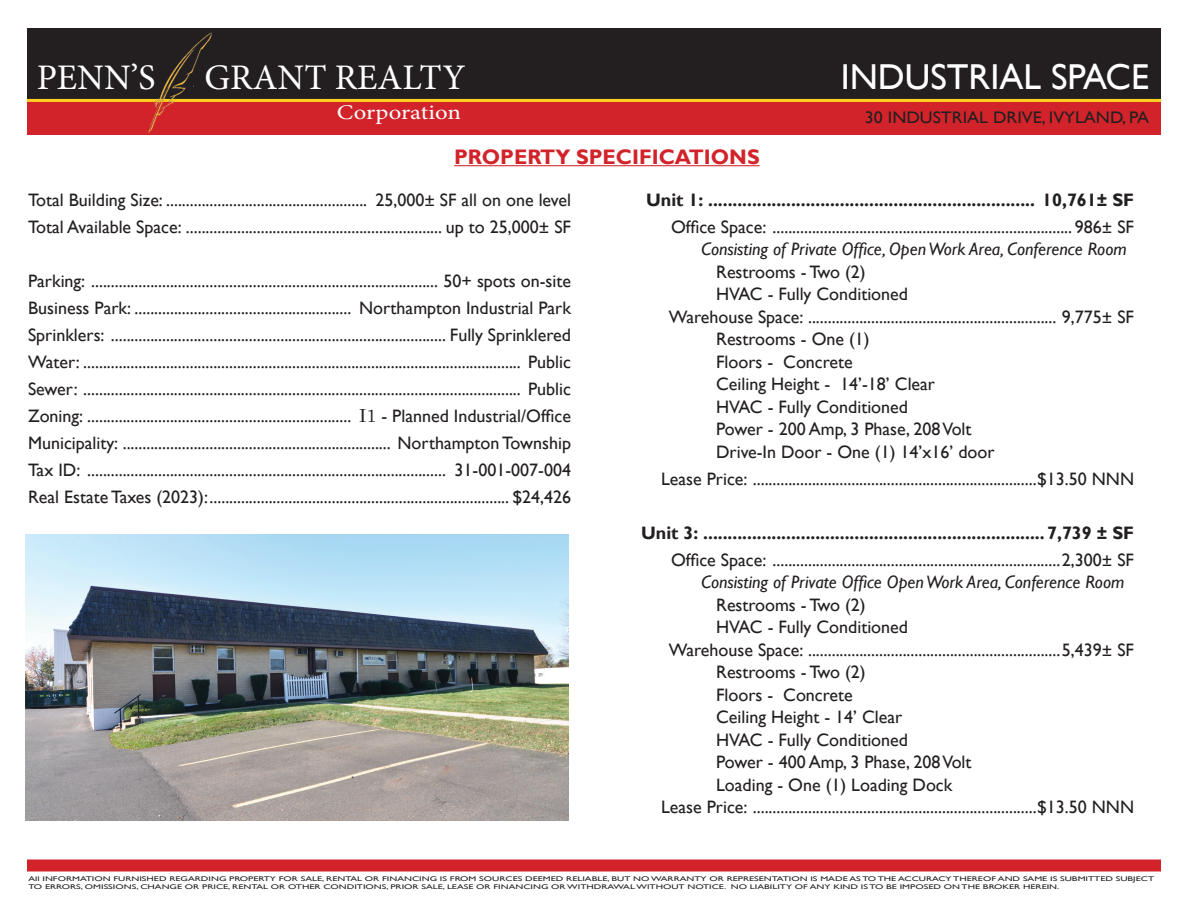
<style>
.page{position:relative;width:1188px;height:918px;background:#fff}
.page>*{position:absolute;margin:0;border:0;box-sizing:border-box;transform-origin:0 0}
.t1{font:36px "Minion Pro";color:#fff}
.t2{font:36px "Gill Sans";color:#fff}
.t3{font:700 21px "Gill Sans";color:#d3232a}
.t4{font:21px "Minion Pro";color:#fff;scale:1.18 1}
.t5{font:18px/27px "Gill Sans";color:#231f20}
.t6{font:700 18px "Gill Sans";color:#231f20}
.t7{font:italic 18px "Gill Sans";color:#231f20}
.t8{font:16.8px "Gill Sans";color:#231f20;scale:1.08 1}
.t9{font:6.75px/8.1px "Gill Sans";color:#231f20;scale:1.5 1}
.s1{font-family:"Century"}
</style>
<div class="page">
<div style="left:27px;top:28px;width:1134px;height:72px;background:#231f20"></div>
<div style="left:27px;top:101px;width:1134px;height:33px;background:#d3232a"></div>
<hr style="left:27px;top:99px;width:1134px;height:3px;background:#fdcf1e">
<img style="left:140px;top:32px;width:76px;height:102px">
<div style="left:27px;top:860px;width:1134px;height:12px;background:#d3232a"></div>
<hr style="left:454px;top:165px;width:306px;height:1px;background:#d3232a">
<img style="left:26px;top:535px;width:542px;height:285px">
<h1 class="t1" style="left:37px;top:53px;width:120px">PENN’S</h1>
<h1 class="t1" style="left:204px;top:53px;width:263px">GRANT REALTY</h1>
<p class="t4" style="left:337px;top:98px;width:107px">Corporation</p>
<p class="t3" style="left:454px;top:144px;width:307px">PROPERTY SPECIFICATIONS</p>
<h1 class="t2" style="left:841px;top:56px;width:310px">INDUSTRIAL SPACE</h1>
<p class="t8" style="left:865px;top:108px;width:265px">30 INDUSTRIAL DRIVE, IVYLAND, PA</p>
<p class="t5" style="left:28px;top:187px;width:544px">Total Building Size: ................................................... 25,000± SF all on one level<br>Total Available Space: ................................................................. up to 25,000± SF</p>
<p class="t5" style="left:28px;top:268px;width:545px;text-align:justify">Parking: ........................................................................................ 50+ spots on-site Business Park: ....................................................... Northampton Industrial Park Sprinklers: ..................................................................................... Fully Sprinklered Water: ............................................................................................................... Public Sewer: ............................................................................................................... Public Zoning: ................................................................... <span class="s1">I1</span> - Planned Industrial/Office Municipality: .................................................................... Northampton Township Tax ID: ........................................................................................... 31-001-007-004<br>Real Estate Taxes (2023):............................................................................ $24,426</p>
<p class="t6" style="left:646px;top:189px;width:489px">Unit 1: ................................................................... 10,761± SF</p>
<p class="t5" style="left:671px;top:214px;width:464px">Office Space: ............................................................................ 986± SF</p>
<p class="t7" style="left:701px;top:239px;width:427px">Consisting of Private Office, Open Work Area, Conference Room</p>
<p class="t5" style="left:716px;top:259px;width:151px">Restrooms - Two (2)</p>
<p class="t5" style="left:716px;top:281px;width:193px">HVAC - Fully Conditioned</p>
<p class="t5" style="left:669px;top:304px;width:467px">Warehouse Space: ............................................................... 9,775± SF</p>
<p class="t5" style="left:716px;top:326px;width:155px">Restrooms - One (1)</p>
<p class="t5" style="left:716px;top:349px;width:138px">Floors - Concrete</p>
<p class="t5" style="left:716px;top:371px;width:220px">Ceiling Height - 14’-18’ Clear</p>
<p class="t5" style="left:716px;top:394px;width:193px">HVAC - Fully Conditioned</p>
<p class="t5" style="left:716px;top:416px;width:257px">Power - 200 Amp, 3 Phase, 208 Volt</p>
<p class="t5" style="left:716px;top:439px;width:280px">Drive-In Door - One (1) 14’x16’ door</p>
<p class="t5" style="left:661px;top:466px;width:474px">Lease Price: ........................................................................$13.50 NNN</p>
<p class="t6" style="left:641px;top:522px;width:494px">Unit 3: ...................................................................... 7,739 ± SF</p>
<p class="t5" style="left:671px;top:547px;width:464px">Office Space: .........................................................................2,300± SF</p>
<p class="t7" style="left:701px;top:572px;width:425px">Consisting of Private Office Open Work Area, Conference Room</p>
<p class="t5" style="left:716px;top:592px;width:151px">Restrooms - Two (2)</p>
<p class="t5" style="left:716px;top:614px;width:193px">HVAC - Fully Conditioned</p>
<p class="t5" style="left:669px;top:637px;width:467px">Warehouse Space: ................................................................5,439± SF</p>
<p class="t5" style="left:716px;top:659px;width:151px">Restrooms - Two (2)</p>
<p class="t5" style="left:716px;top:682px;width:138px">Floors - Concrete</p>
<p class="t5" style="left:716px;top:704px;width:188px">Ceiling Height - 14’ Clear</p>
<p class="t5" style="left:716px;top:727px;width:193px">HVAC - Fully Conditioned</p>
<p class="t5" style="left:716px;top:749px;width:257px">Power - 400 Amp, 3 Phase, 208 Volt</p>
<p class="t5" style="left:716px;top:772px;width:238px">Loading - One (1) Loading Dock</p>
<p class="t5" style="left:661px;top:794px;width:474px">Lease Price: ........................................................................$13.50 NNN</p>
<p class="t9" style="left:28px;top:874px;width:752px">All INFORMATION FURNISHED REGARDING PROPERTY FOR SALE, RENTAL OR FINANCING IS FROM SOURCES DEEMED RELIABLE, BUT NO WARRANTY OR REPRESENTATION IS MADE AS TO THE ACCURACY THEREOF AND SAME IS SUBMITTED SUBJECT<br>TO ERRORS, OMISSIONS, CHANGE OR PRICE, RENTAL OR OTHER CONDITIONS, PRIOR SALE, LEASE OR FINANCING OR WITHDRAWAL WITHOUT NOTICE. NO LIABILITY OF ANY KIND IS TO BE IMPOSED ON THE BROKER HEREIN.</p>
</div>
